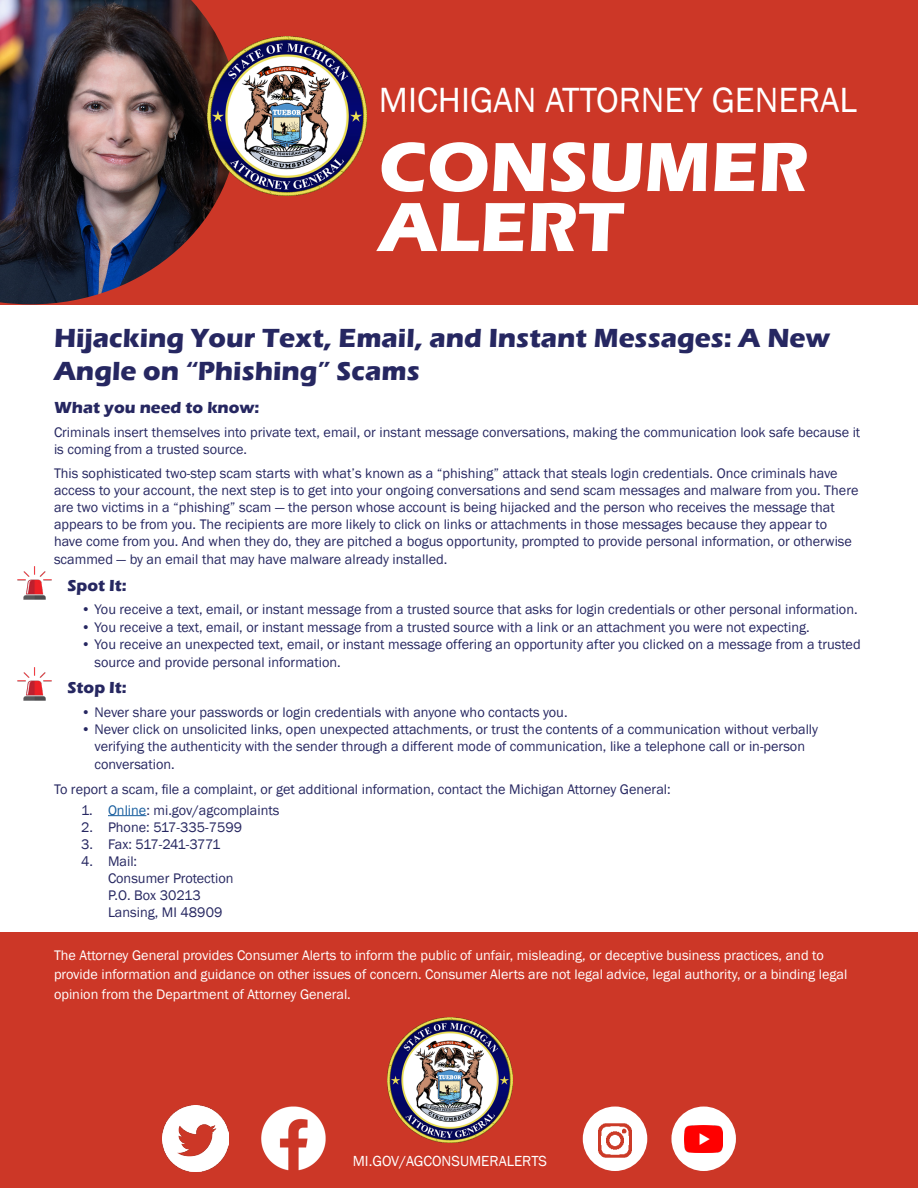
<style>
.page{position:relative;width:918px;height:1188px;background:#fff}
.page>*{position:absolute;margin:0;border:0;box-sizing:border-box;transform-origin:0 0}
.t1{font:700 72px/60px "Eras ITC";color:#fff}
.t2{font:36px "Franklin Gothic";color:#fff}
.t3{font:700 27px/32.4px "Eras ITC";color:#262761}
.t4{font:700 16.5px "Eras ITC";color:#262761}
.t5{font:15px "Franklin Gothic";color:#fff}
.t6{font:14.25px/17.2px "Franklin Gothic";color:#262761}
.t7{font:14.25px/19.5px "Franklin Gothic";color:#fff}
.t8{font:14.25px "Franklin Gothic";letter-spacing:-.05em;color:#262761}
.s1{color:#175d9e}
</style>
<div class="page">
<div style="left:0;top:0;width:918px;height:304px;background:#cc3727"></div>
<hr style="left:108px;top:815px;width:38px;height:1px;background:#175d9e">
<img style="left:0;top:0;width:219px;height:304px">
<img style="left:208px;top:37px;width:159px;height:159px">
<div style="left:0;top:932px;width:918px;height:256px;background:#cc3727"></div>
<img style="left:387px;top:1018px;width:126px;height:125px">
<img style="left:163px;top:1105px;width:66px;height:66px">
<img style="left:261px;top:1106px;width:65px;height:65px">
<div style="left:583px;top:1107px;width:64px;height:64px;background:#fff;border-radius:50%"></div>
<img style="left:590px;top:1116px;width:50px;height:49px">
<div style="left:671px;top:1107px;width:65px;height:64px;background:#fff;border-radius:50%"></div>
<img style="left:685px;top:1125px;width:38px;height:27px">
<img style="left:17px;top:667px;width:35px;height:34px">
<img style="left:17px;top:566px;width:35px;height:34px">
<h2 class="t2" style="left:379px;top:78px;width:480px">MICHIGAN ATTORNEY GENERAL</h2>
<h1 class="t1" style="left:379px;top:137px;width:431px">CONSUMER<br>ALERT</h1>
<h3 class="t3" style="left:54px;top:322px;width:778px">Hijacking Your Text, Email, and Instant Messages: A New<br>Angle on “Phishing” Scams</h3>
<p class="t4" style="left:54px;top:398px;width:207px">What you need to know:</p>
<p class="t6" style="left:54px;top:424px;width:808px">Criminals insert themselves into private text, email, or instant message conversations, making the communication look safe because it is coming from a trusted source.</p>
<p class="t6" style="left:54px;top:465px;width:806px">This sophisticated two-step scam starts with what’s known as a “phishing” attack that steals login credentials. Once criminals have access to your account, the next step is to get into your ongoing conversations and send scam messages and malware from you. There are two victims in a “phishing” scam — the person whose account is being hijacked and the person who receives the message that appears to be from you. The recipients are more likely to click on links or attachments in those messages because they appear to have come from you. And when they do, they are pitched a bogus opportunity, prompted to provide personal information, or otherwise scammed — by an email that may have malware already installed.</p>
<p class="t4" style="left:68px;top:576px;width:61px">Spot It:</p>
<p class="t6" style="left:81px;top:601px;width:778px">• You receive a text, email, or instant message from a trusted source that asks for login credentials or other personal information.</p>
<p class="t6" style="left:81px;top:618px;width:730px">• You receive a text, email, or instant message from a trusted source with a link or an attachment you were not expecting.</p>
<p class="t6" style="left:94px;top:635px;width:768px;line-height:18px;text-indent:-14px">• You receive an unexpected text, email, or instant message offering an opportunity after you clicked on a message from a trusted source and provide personal information.</p>
<p class="t4" style="left:68px;top:678px;width:61px">Stop It:</p>
<p class="t6" style="left:81px;top:704px;width:488px">• Never share your passwords or login credentials with anyone who contacts you.</p>
<p class="t6" style="left:94px;top:721px;width:725px;text-indent:-14px">• Never click on unsolicited links, open unexpected attachments, or trust the contents of a communication without verbally verifying the authenticity with the sender through a different mode of communication, like a telephone call or in-person conversation.</p>
<p class="t6" style="left:54px;top:781px;width:618px">To report a scam, file a complaint, or get additional information, contact the Michigan Attorney General:</p>
<p class="t6" style="left:81px;top:802px;width:200px">1. <span class="s1">Online</span>: mi.gov/agcomplaints</p>
<p class="t6" style="left:81px;top:819px;width:163px">2. Phone: 517-335-7599</p>
<p class="t8" style="left:81px;top:835px;width:141px">3. Fax: 517-241-3771</p>
<p class="t6" style="left:108px;top:853px;width:127px;text-indent:-27px">4. Mail:<br>Consumer Protection<br>P.O. Box 30213<br>Lansing, MI 48909</p>
<p class="t7" style="left:54px;top:946px;width:795px">The Attorney General provides Consumer Alerts to inform the public of unfair, misleading, or deceptive business practices, and to provide information and guidance on other issues of concern. Consumer Alerts are not legal advice, legal authority, or a binding legal opinion from the Department of Attorney General.</p>
<p class="t5" style="left:353px;top:1152px;width:196px">MI.GOV/AGCONSUMERALERTS</p>
</div>
